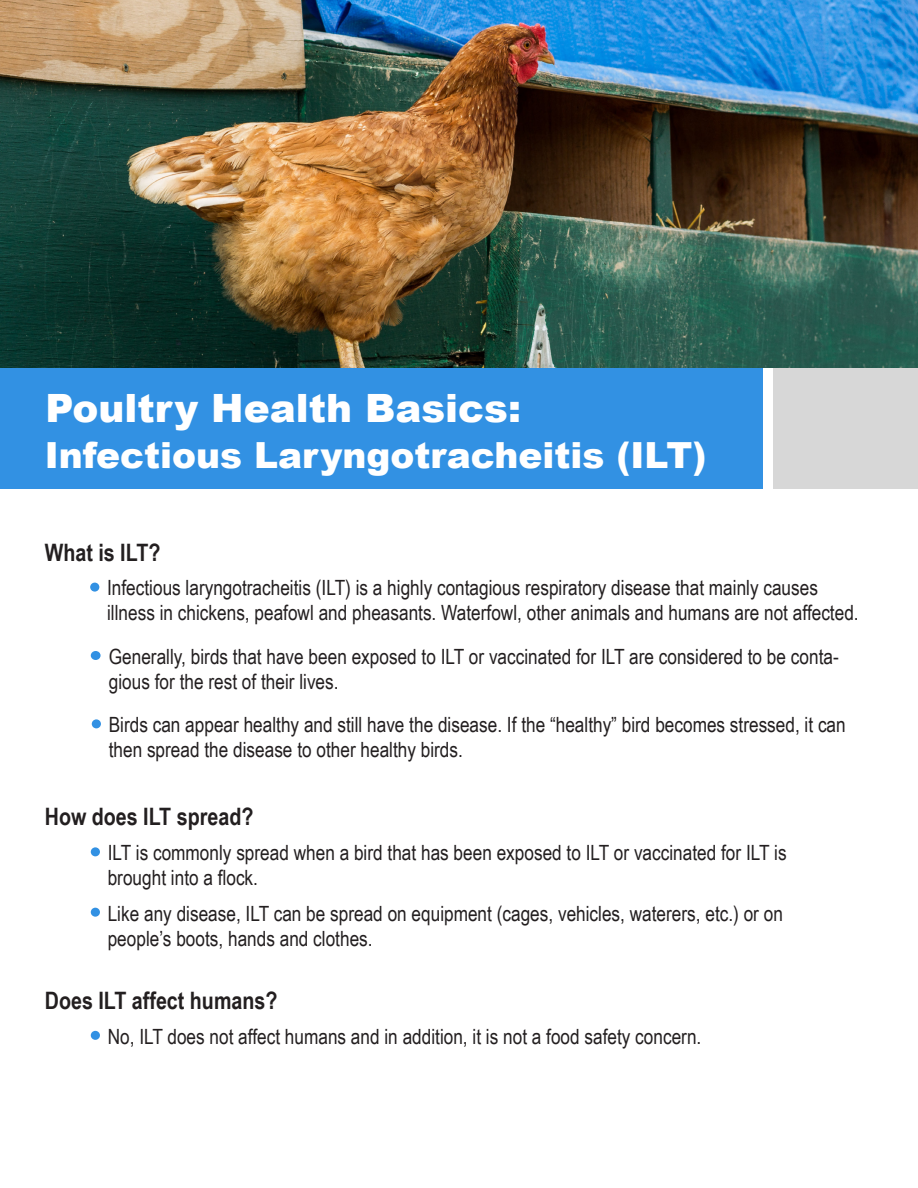
<style>
.page{position:relative;width:918px;height:1188px;background:#fff}
.page>*{position:absolute;margin:0;border:0;box-sizing:border-box;transform-origin:0 0}
.t1{font:900 39px "Arial";color:#fff}
.t2{font:900 36px "Arial";color:#fff}
.t3{font:700 24px "Arial Narrow";color:#231f20}
.t4{font:21px/25.2px "Arial Narrow";color:#231f20}
</style>
<div class="page">
<div style="left:0;top:368px;width:762px;height:121px;background:#3291e3"></div>
<div style="left:773px;top:368px;width:145px;height:121px;background:#d7d7d7"></div>
<img style="left:0;top:0;width:918px;height:368px">
<div style="left:90px;top:583px;width:9px;height:9px;background:#3291e3;border-radius:50%"></div>
<div style="left:91px;top:651px;width:10px;height:9px;background:#3291e3;border-radius:50%"></div>
<div style="left:91px;top:1031px;width:9px;height:9px;background:#3291e3;border-radius:50%"></div>
<div style="left:91px;top:847px;width:9px;height:9px;background:#3291e3;border-radius:50%"></div>
<div style="left:92px;top:719px;width:9px;height:9px;background:#3291e3;border-radius:50%"></div>
<div style="left:91px;top:908px;width:9px;height:9px;background:#3291e3;border-radius:50%"></div>
<p class="t1" style="left:45px;top:380px;width:477px">Poultry Health Basics:</p>
<p class="t2" style="left:45px;top:429px;width:663px">Infectious Laryngotracheitis (ILT)</p>
<p class="t3" style="left:45px;top:534px;width:117px">What is ILT?</p>
<p class="t4" style="left:107px;top:574px;width:753px">Infectious laryngotracheitis (ILT) is a highly contagious respiratory disease that mainly causes illness in chickens, peafowl and pheasants. Waterfowl, other animals and humans are not affected.</p>
<p class="t4" style="left:109px;top:643px;width:731px">Generally, birds that have been exposed to ILT or vaccinated for ILT are considered to be conta&shy;gious for the rest of their lives.</p>
<p class="t4" style="left:109px;top:712px;width:739px">Birds can appear healthy and still have the disease. If the “healthy” bird becomes stressed, it can then spread the disease to other healthy birds.</p>
<p class="t3" style="left:45px;top:799px;width:210px">How does ILT spread?</p>
<p class="t4" style="left:108px;top:839px;width:680px">ILT is commonly spread when a bird that has been exposed to ILT or vaccinated for ILT is brought into a flock.</p>
<p class="t4" style="left:108px;top:900px;width:677px">Like any disease, ILT can be spread on equipment (cages, vehicles, waterers, etc.) or on people’s boots, hands and clothes.</p>
<p class="t3" style="left:45px;top:982px;width:234px">Does ILT affect humans?</p>
<p class="t4" style="left:108px;top:1023px;width:595px">No, ILT does not affect humans and in addition, it is not a food safety concern.</p>
</div>
